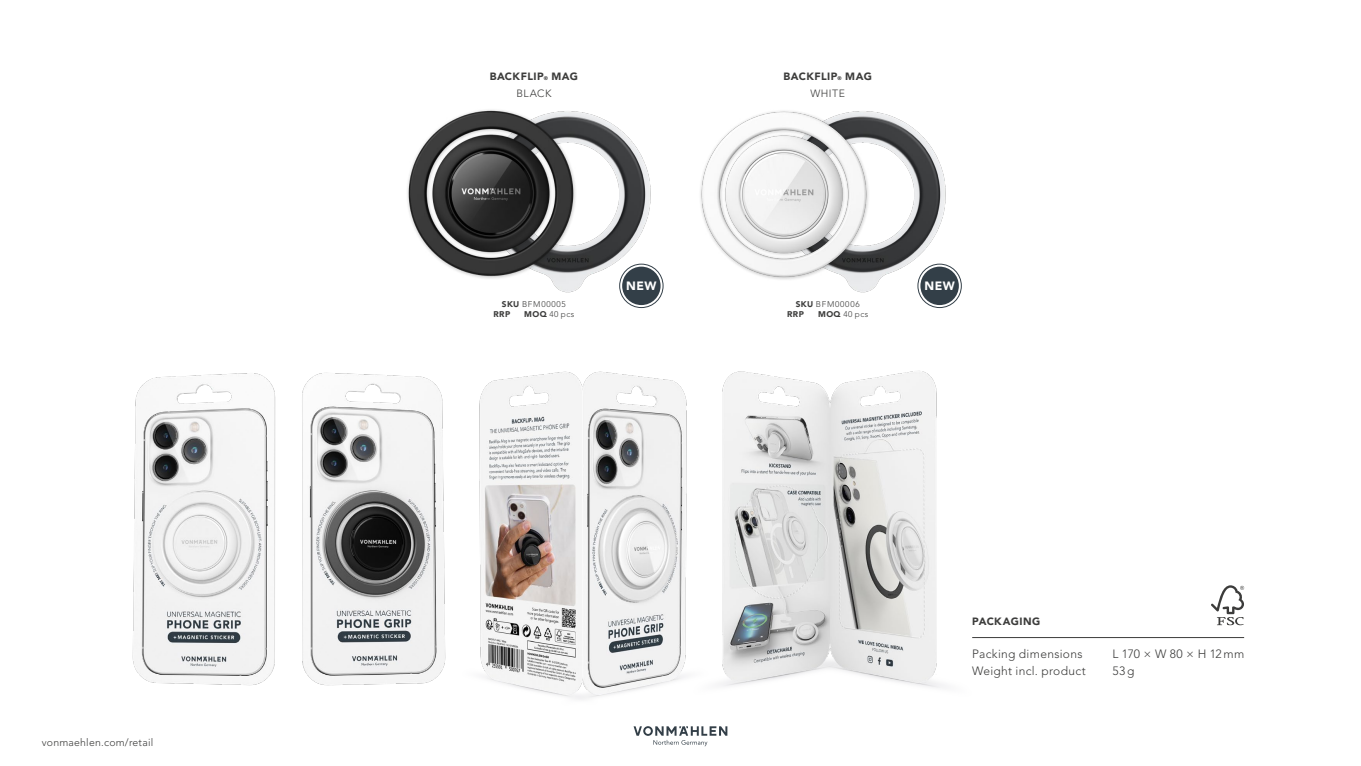
<style>
.page{position:relative;width:1361px;height:766px;background:#fff}
.page>*{position:absolute;margin:0;border:0;box-sizing:border-box;transform-origin:0 0}
.t1{font:300 12px "Avenir LT Pro";letter-spacing:.025em;color:#3c3c3b}
.t2{font:900 12px "Avenir LT Pro";letter-spacing:.035em;color:#fff}
.t3{font:900 10.5px/16.5px "Avenir LT Pro";letter-spacing:.04em;color:#3c3c3b;text-align:center}
.t4{font:300 10.5px "Avenir LT Pro";letter-spacing:.02em;color:#3c3c3b}
.t5{font:300 8.25px/9.9px "Avenir LT Pro";letter-spacing:.09em;color:#3c3c3b}
.s1{font-size:5.25px}
.s2{font-weight:300}
.s3{font-weight:900}
</style>
<div class="page">
<img style="left:852px;top:114px;width:110px;height:194px">
<img style="left:555px;top:114px;width:109px;height:194px">
<img style="left:132px;top:375px;width:61px;height:309px">
<img style="left:700px;top:111px;width:184px;height:177px">
<img style="left:407px;top:110px;width:185px;height:176px">
<img style="left:193px;top:370px;width:751px;height:377px">
<div style="left:622px;top:266px;width:38px;height:39px;background:#333f48;border-radius:50%"></div>
<div style="left:619px;top:264px;width:44px;height:44px;border:1px solid #333f48;border-radius:50%"></div>
<div style="left:920px;top:266px;width:39px;height:39px;background:#333f48;border-radius:50%"></div>
<div style="left:917px;top:264px;width:44px;height:44px;border:1px solid #333f48;border-radius:50%"></div>
<hr style="left:972px;top:637px;width:272px;height:1px;background:#3c3c3b">
<svg style="left:1211px;top:585px;width:33px;height:40px"></svg>
<svg style="left:633px;top:726px;width:94px;height:20px"></svg>
<p class="t4" style="left:42px;top:735px;width:113px">vonmaehlen.com/retail</p>
<p class="t3" style="left:490px;top:68px;width:90px">BACKFLIP<span class="s1">®</span> MAG<br><span class="s2">BLACK</span></p>
<p class="t3" style="left:783px;top:68px;width:90px">BACKFLIP<span class="s1">®</span> MAG<br><span class="s2">WHITE</span></p>
<p class="t5" style="left:493px;top:299px;width:74px;text-indent:8px"><span class="s3">SKU</span> BFM00005<br><span class="s3">RRP</span></p>
<p class="t5" style="left:524px;top:309px;width:52px"><span class="s3">MOQ</span> 40 pcs</p>
<p class="t2" style="left:626px;top:279px;width:32px">NEW</p>
<p class="t2" style="left:924px;top:279px;width:32px">NEW</p>
<p class="t5" style="left:787px;top:299px;width:74px;text-indent:9px"><span class="s3">SKU</span> BFM00006<br><span class="s3">RRP</span></p>
<p class="t5" style="left:818px;top:309px;width:52px"><span class="s3">MOQ</span> 40 pcs</p>
<p class="t3" style="left:972px;top:613px;width:70px">PACKAGING</p>
<p class="t1" style="left:972px;top:647px;width:112px">Packing dimensions</p>
<p class="t1" style="left:1112px;top:647px;width:133px">L 170 × W 80 × H 12 mm</p>
<p class="t1" style="left:972px;top:663px;width:115px">Weight incl. product</p>
<p class="t1" style="left:1112px;top:663px;width:23px">53g</p>
</div>
